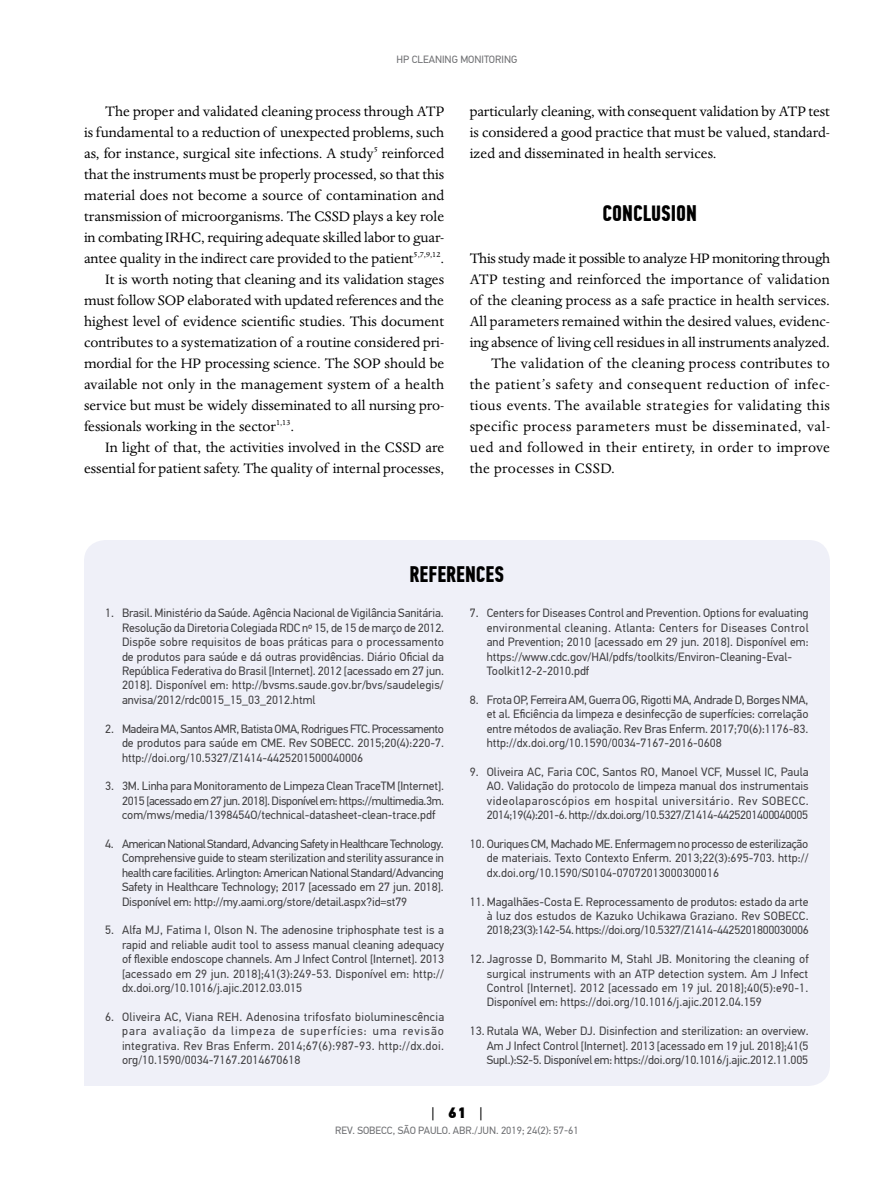
<style>
.page{position:relative;width:893px;height:1191px;background:#fff}
.page>*{position:absolute;margin:0;border:0;box-sizing:border-box;transform-origin:0 0}
.t1{font:700 22.5px "PF Din Text Comp Pro";color:#000}
.t2{font:15.75px/21px "Dante MT Std";color:#000;text-align:justify}
.t3{font:15.75px "Dante MT Std";letter-spacing:.03em;color:#000}
.t4{font:15.75px "Dante MT Std";letter-spacing:.02em;color:#000}
.t5{font:15px "PF Din Text Pro";color:#000}
.t6{font:12px/14.4px "PF Din Text Pro";color:#414042;text-align:justify}
.t7{font:10.5px "PF Din Text Pro";color:#6d6e71}
.s1{font-weight:900}
</style>
<div class="page">
<div style="left:84px;top:540px;width:746px;height:546px;background:#eff0f8"></div>
<p class="t7" style="left:397px;top:53px;width:122px">HP CLEANING MONITORING</p>
<h2 class="t2" style="left:105px;top:100px;width:340px">The proper and validated cleaning process through ATP</h2>
<h2 class="t2" style="left:84px;top:121px;width:362px">is fundamental to a reduction of unexpected problems, such</h2>
<h2 class="t2" style="left:84px;top:142px;width:362px">as, for instance, surgical site infections. A study<sup>5</sup> reinforced</h2>
<h2 class="t2" style="left:84px;top:163px;width:362px">that the instruments must be properly processed, so that this</h2>
<h2 class="t2" style="left:84px;top:184px;width:362px">material does not become a source of contamination and</h2>
<h2 class="t2" style="left:84px;top:205px;width:362px">transmission of microorganisms. The CSSD plays a key role</h2>
<h2 class="t2" style="left:84px;top:226px;width:362px">in combating IRHC, requiring adequate skilled labor to guar-</h2>
<h2 class="t2" style="left:84px;top:247px;width:362px">antee quality in the indirect care provided to the patient<sup>5,7,9,12</sup>.</h2>
<h2 class="t2" style="left:105px;top:268px;width:340px">It is worth noting that cleaning and its validation stages</h2>
<h2 class="t2" style="left:84px;top:289px;width:362px">must follow SOP elaborated with updated references and the</h2>
<h2 class="t2" style="left:84px;top:310px;width:362px">highest level of evidence scientific studies. This document</h2>
<h2 class="t2" style="left:84px;top:331px;width:362px">contributes to a systematization of a routine considered pri-</h2>
<h2 class="t2" style="left:84px;top:352px;width:362px">mordial for the HP processing science. The SOP should be</h2>
<h2 class="t2" style="left:84px;top:373px;width:362px">available not only in the management system of a health</h2>
<h2 class="t2" style="left:84px;top:394px;width:362px">service but must be widely disseminated to all nursing pro-</h2>
<h2 class="t2" style="left:84px;top:415px;width:212px">fessionals working in the sector<sup>1,13</sup>.</h2>
<h2 class="t2" style="left:105px;top:436px;width:341px">In light of that, the activities involved in the CSSD are</h2>
<h2 class="t2" style="left:84px;top:457px;width:362px">essential for patient safety. The quality of internal processes,</h2>
<h2 class="t2" style="left:470px;top:100px;width:362px">particularly cleaning, with consequent validation by ATP test is considered a good practice that must be valued, standard&shy;ized and disseminated in health services.</h2>
<h1 class="t1" style="left:603px;top:199px;width:96px">CONCLUSION</h1>
<h2 class="t2" style="left:470px;top:247px;width:362px">This study made it possible to analyze HP monitoring through</h2>
<h2 class="t2" style="left:470px;top:268px;width:362px">ATP testing and reinforced the importance of validation</h2>
<h2 class="t2" style="left:470px;top:289px;width:362px">of the cleaning process as a safe practice in health services.</h2>
<h2 class="t2" style="left:470px;top:310px;width:362px">All parameters remained within the desired values, evidenc-</h2>
<h2 class="t2" style="left:470px;top:331px;width:362px">ing absence of living cell residues in all instruments analyzed.</h2>
<h2 class="t4" style="left:491px;top:353px;width:340px">The validation of the cleaning process contributes to</h2>
<h2 class="t3" style="left:470px;top:374px;width:362px">the patient’s safety and consequent reduction of infec-</h2>
<h2 class="t3" style="left:470px;top:396px;width:362px">tious events. The available strategies for validating this</h2>
<h2 class="t3" style="left:470px;top:417px;width:362px">specific process parameters must be disseminated, val-</h2>
<h2 class="t3" style="left:470px;top:438px;width:362px">ued and followed in their entirety, in order to improve</h2>
<h2 class="t4" style="left:470px;top:459px;width:147px">the processes in CSSD.</h2>
<h1 class="t1" style="left:410px;top:560px;width:96px">REFERENCES</h1>
<p class="t6" style="left:122px;top:606px;width:324px;text-indent:-17px">1. Brasil. Ministério da Saúde. Agência Nacional de Vigilância Sanitária.<br>Resolução da Diretoria Colegiada RDC nº 15, de 15 de março de 2012.<br>Dispõe sobre requisitos de boas práticas para o processamento de produtos para saúde e dá outras providências. Diário Oficial da República Federativa do Brasil [Internet]. 2012 [acessado em 27 jun.<br>2018]. Disponível em: http://bvsms.saude.gov.br/bvs/saudelegis/ anvisa/2012/rdc0015_15_03_2012.html</p>
<p class="t6" style="left:122px;top:721px;width:324px;text-indent:-17px">2. Madeira MA, Santos AMR, Batista OMA, Rodrigues FTC. Processamento de produtos para saúde em CME. Rev SOBECC. 2015;20(4):220-7. http://doi.org/10.5327/Z1414-4425201500040006</p>
<p class="t6" style="left:122px;top:779px;width:324px;text-indent:-17px">3. 3M. Linha para Monitoramento de Limpeza Clean TraceTM [Internet].<br>2015 [acessado em 27 jun. 2018]. Disponível em: https://multimedia.3m. com/mws/media/1398454O/technical-datasheet-clean-trace.pdf</p>
<p class="t6" style="left:122px;top:836px;width:324px;text-indent:-17px">4. American National Standard, Advancing Safety in Healthcare Technology.<br>Comprehensive guide to steam sterilization and sterility assurance in health care facilities. Arlington: American National Standard/Advancing Safety in Healthcare Technology; 2017 [acessado em 27 jun. 2018].<br>Disponível em: http://my.aami.org/store/detail.aspx?id=st79</p>
<p class="t6" style="left:122px;top:923px;width:324px;text-indent:-17px">5. Alfa MJ, Fatima I, Olson N. The adenosine triphosphate test is a rapid and reliable audit tool to assess manual cleaning adequacy of flexible endoscope channels. Am J Infect Control [Internet]. 2013 [acessado em 29 jun. 2018];41(3):249-53. Disponível em: http:// dx.doi.org/10.1016/j.ajic.2012.03.015</p>
<p class="t6" style="left:122px;top:1009px;width:324px;text-indent:-17px">6. Oliveira AC, Viana REH. Adenosina trifosfato bioluminescência para avaliação da limpeza de superfícies: uma revisão integrativa. Rev Bras Enferm. 2014;67(6):987-93. http://dx.doi. org/10.1590/0034-7167.2014670618</p>
<p class="t6" style="left:487px;top:606px;width:323px;text-align:left;text-indent:-17px">7. Centers for Diseases Control and Prevention. Options for evaluating environmental cleaning. Atlanta: Centers for Diseases Control and Prevention; 2010 [acessado em 29 jun. 2018]. Disponível em: https://www.cdc.gov/HAI/pdfs/toolkits/Environ-Cleaning-Eval-Toolkit12-2-2010.pdf</p>
<p class="t6" style="left:487px;top:692px;width:323px;text-indent:-17px">8. Frota OP, Ferreira AM, Guerra OG, Rigotti MA, Andrade D, Borges NMA, et al. Eficiência da limpeza e desinfecção de superfícies: correlação entre métodos de avaliação. Rev Bras Enferm. 2017;70(6):1176-83. http://dx.doi.org/10.1590/0034-7167-2016-0608</p>
<p class="t6" style="left:487px;top:764px;width:323px;text-indent:-17px">9. Oliveira AC, Faria COC, Santos RO, Manoel VCF, Mussel IC, Paula AO. Validação do protocolo de limpeza manual dos instrumentais videolaparoscópios em hospital universitário. Rev SOBECC.<br>2014;19(4):201-6. http://dx.doi.org/10.5327/Z1414-4425201400040005</p>
<p class="t6" style="left:487px;top:836px;width:323px;text-indent:-17px">10. Ouriques CM, Machado ME. Enfermagem no processo de esterilização de materiais. Texto Contexto Enferm. 2013;22(3):695-703. http:// dx.doi.org/10.1590/S0104-07072013000300016</p>
<p class="t6" style="left:487px;top:894px;width:323px;text-indent:-17px">11. Magalhães-Costa E. Reprocessamento de produtos: estado da arte à luz dos estudos de Kazuko Uchikawa Graziano. Rev SOBECC.<br>2018;23(3):142-54. https://doi.org/10.5327/Z1414-4425201800030006</p>
<p class="t6" style="left:487px;top:952px;width:323px;text-indent:-17px">12. Jagrosse D, Bommarito M, Stahl JB. Monitoring the cleaning of surgical instruments with an ATP detection system. Am J Infect Control [Internet]. 2012 [acessado em 19 jul. 2018];40(5):e90-1.<br>Disponível em: https://doi.org/10.1016/j.ajic.2012.04.159</p>
<p class="t6" style="left:487px;top:1024px;width:324px;text-indent:-17px">13. Rutala WA, Weber DJ. Disinfection and sterilization: an overview.<br>Am J Infect Control [Internet]. 2013 [acessado em 19 jul. 2018];41(5<br>Supl.):S2-5. Disponível em: https://doi.org/10.1016/j.ajic.2012.11.005</p>
<p class="t5" style="left:431px;top:1103px;width:53px">| <span class="s1">61</span> |</p>
<p class="t7" style="left:335px;top:1124px;width:245px">REV. SOBECC, SÃO PAULO. ABR./JUN. 2019; 24(2): 57-61</p>
</div>
